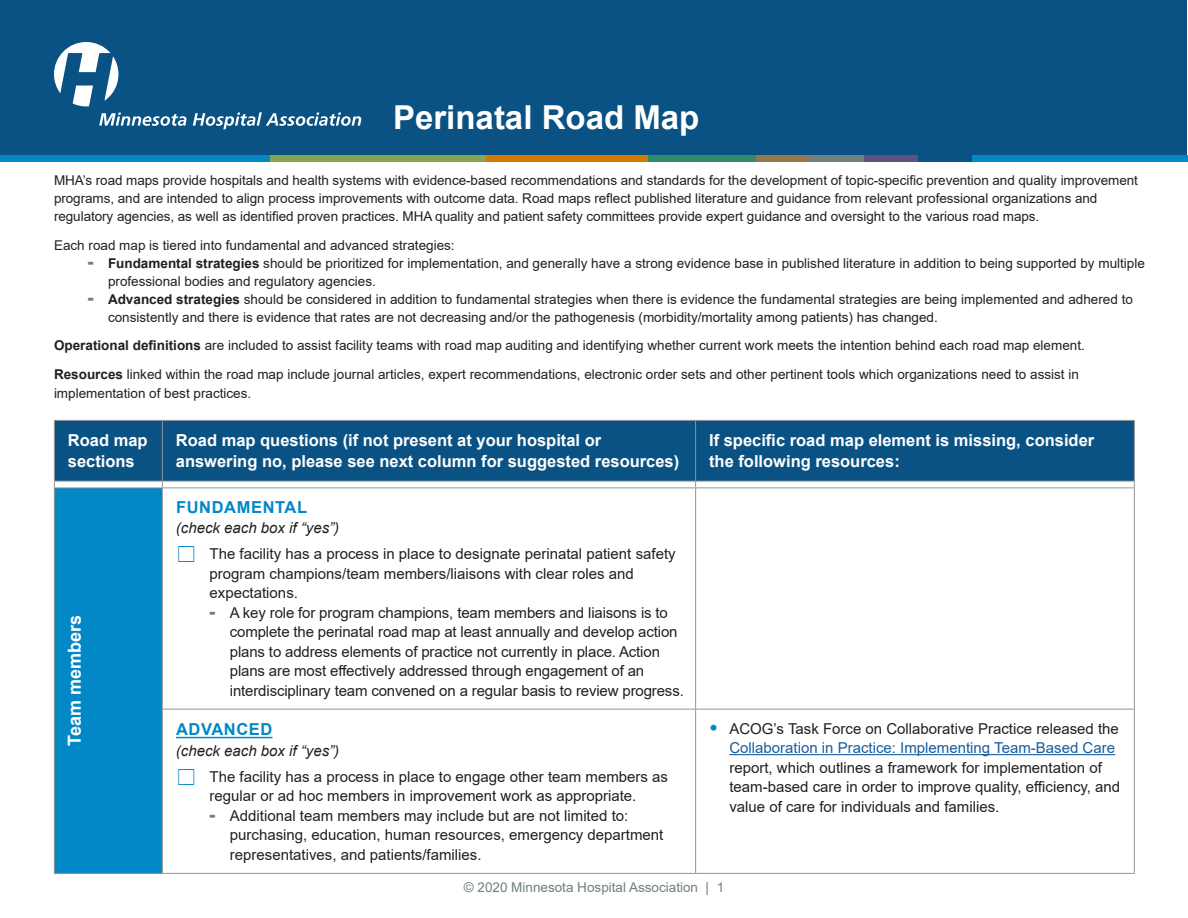
<style>
.page{position:relative;width:1188px;height:918px;background:#fff}
.page>*{position:absolute;margin:0;border:0;box-sizing:border-box;transform-origin:0 0}
.Table_Body_Text{font:700 33px "Arial";color:#fff}
.Sidebar{font:700 18px "Arial";color:#fff}
.Table_Body_Text-2{font:700 16.5px/21px "Arial";color:#fff}
.Fundamental_BLUE{font:700 16.5px "Arial";letter-spacing:.035em;color:#0288c6}
.Advanced_GREEN{font:700 16.5px "Arial";letter-spacing:.035em;color:#0288c6}
.t1{font:15px/19.5px "Arial";color:#231f20}
.Table_Body_Text_Ital{font:italic 15px "Arial";color:#231f20}
.Table_Body_Text-3{font:13.5px/18px "Arial";color:#231f20}
.t2{font:13.5px "Arial";color:#717f81}
.s1{font-weight:900;font-size:18px;color:#717f81}
.s2{font-weight:700}
.s3{font-weight:900;font-size:18px;color:#0288c6}
.s4{color:#175d9e}
</style>
<div class="page">
<div style="left:1px;top:1px;width:1186px;height:157px;background:#0a5283"></div>
<svg style="left:54px;top:42px;width:64px;height:64px"></svg>
<svg style="left:99px;top:113px;width:87px;height:13px"></svg>
<svg style="left:193px;top:112px;width:168px;height:17px"></svg>
<div style="left:0;top:155px;width:270px;height:7px;background:#0288c6"></div>
<div style="left:270px;top:155px;width:216px;height:7px;background:#86a454"></div>
<div style="left:486px;top:155px;width:162px;height:7px;background:#d17c00"></div>
<div style="left:648px;top:155px;width:108px;height:7px;background:#2f8c6b"></div>
<div style="left:756px;top:155px;width:54px;height:7px;background:#95774c"></div>
<div style="left:55px;top:421px;width:1079px;height:60px;background:#0a5283"></div>
<div style="left:54px;top:488px;width:108px;height:385px;background:#0288c6"></div>
<hr style="left:54px;top:420px;width:108px;height:1px;background:#939598">
<hr style="left:54px;top:421px;width:1px;height:60px;background:#939598">
<hr style="left:162px;top:420px;width:534px;height:1px;background:#939598">
<hr style="left:162px;top:421px;width:1px;height:60px;background:#939598">
<hr style="left:696px;top:420px;width:439px;height:1px;background:#939598">
<hr style="left:695px;top:421px;width:1px;height:60px;background:#939598">
<hr style="left:1134px;top:421px;width:1px;height:60px;background:#939598">
<svg style="left:54px;top:481px;width:1081px;height:7px"></svg>
<hr style="left:54px;top:488px;width:108px;height:1px;background:#939598">
<hr style="left:54px;top:488px;width:1px;height:221px;background:#939598">
<hr style="left:162px;top:488px;width:534px;height:1px;background:#939598">
<hr style="left:162px;top:488px;width:1px;height:221px;background:#939598">
<hr style="left:696px;top:488px;width:439px;height:1px;background:#939598">
<hr style="left:695px;top:488px;width:1px;height:221px;background:#939598">
<hr style="left:1134px;top:488px;width:1px;height:221px;background:#939598">
<hr style="left:54px;top:709px;width:1px;height:164px;background:#939598">
<hr style="left:162px;top:709px;width:534px;height:1px;background:#939598">
<hr style="left:162px;top:710px;width:1px;height:163px;background:#939598">
<hr style="left:696px;top:709px;width:439px;height:1px;background:#939598">
<hr style="left:695px;top:710px;width:1px;height:163px;background:#939598">
<hr style="left:1134px;top:710px;width:1px;height:163px;background:#939598">
<hr style="left:54px;top:873px;width:108px;height:1px;background:#939598">
<hr style="left:162px;top:873px;width:534px;height:1px;background:#939598">
<hr style="left:696px;top:873px;width:439px;height:1px;background:#939598">
<hr style="left:176px;top:737px;width:97px;height:1px;background:#0288c6">
<hr style="left:729px;top:754px;width:386px;height:1px;background:#175d9e">
<div style="left:810px;top:155px;width:54px;height:7px;background:#717f81"></div>
<div style="left:864px;top:155px;width:54px;height:7px;background:#624f7e"></div>
<div style="left:918px;top:155px;width:54px;height:7px;background:#0a5283"></div>
<div style="left:972px;top:155px;width:216px;height:7px;background:#0288c6"></div>
<p class="Table_Body_Text" style="left:393px;top:94px;width:308px">Perinatal Road Map</p>
<p class="Table_Body_Text-3" style="left:54px;top:172px;width:1086px">MHA’s road maps provide hospitals and health systems with evidence-based recommendations and standards for the development of topic-specific prevention and quality improvement programs, and are intended to align process improvements with outcome data. Road maps reflect published literature and guidance from relevant professional organizations and regulatory agencies, as well as identified proven practices. MHA quality and patient safety committees provide expert guidance and oversight to the various road maps.</p>
<p class="Table_Body_Text-3" style="left:54px;top:236px;width:402px">Each road map is tiered into fundamental and advanced strategies:</p>
<p class="Table_Body_Text-3" style="left:108px;top:254px;width:1038px;text-indent:-20px"><span class="s1">-</span> <span class="s2">Fundamental strategies</span> should be prioritized for implementation, and generally have a strong evidence base in published literature in addition to being supported by multiple professional bodies and regulatory agencies.</p>
<p class="Table_Body_Text-3" style="left:108px;top:290px;width:1027px;text-indent:-20px"><span class="s1">-</span> <span class="s2">Advanced strategies</span> should be considered in addition to fundamental strategies when there is evidence the fundamental strategies are being implemented and adhered to consistently and there is evidence that rates are not decreasing and/or the pathogenesis (morbidity/mortality among patients) has changed.</p>
<p class="Table_Body_Text-3" style="left:54px;top:337px;width:1032px"><span class="s2">Operational definitions</span> are included to assist facility teams with road map auditing and identifying whether current work meets the intention behind each road map element.</p>
<p class="Table_Body_Text-3" style="left:54px;top:364px;width:1026px;line-height:19.5px"><span class="s2">Resources</span> linked within the road map include journal articles, expert recommendations, electronic order sets and other pertinent tools which organizations need to assist in implementation of best practices.</p>
<p class="Table_Body_Text-2" style="left:68px;top:430px;width:81px">Road map sections</p>
<p class="Table_Body_Text-2" style="left:176px;top:430px;width:505px">Road map questions (if not present at your hospital or answering no, please see next column for suggested resources)</p>
<p class="Table_Body_Text-2" style="left:709px;top:430px;width:387px">If specific road map element is missing, consider the following resources:</p>
<p class="Sidebar" style="left:62px;top:746px;width:132px;rotate:-90deg">Team members</p>
<p class="Fundamental_BLUE" style="left:176px;top:496px;width:133px">FUNDAMENTAL</p>
<p class="Table_Body_Text_Ital" style="left:176px;top:518px;width:165px">(check each box if “yes”)</p>
<p class="t1" style="left:210px;top:544px;width:468px">The facility has a process in place to designate perinatal patient safety program champions/team members/liaisons with clear roles and expectations.</p>
<p class="t1" style="left:230px;top:603px;width:455px;text-indent:-20px"><span class="s1">-</span> A key role for program champions, team members and liaisons is to complete the perinatal road map at least annually and develop action plans to address elements of practice not currently in place. Action plans are most effectively addressed through engagement of an interdisciplinary team convened on a regular basis to review progress.</p>
<p class="Advanced_GREEN" style="left:176px;top:717px;width:98px">ADVANCED</p>
<p class="Table_Body_Text_Ital" style="left:176px;top:741px;width:165px">(check each box if “yes”)</p>
<p class="t1" style="left:210px;top:767px;width:460px">The facility has a process in place to engage other team members as regular or ad hoc members in improvement work as appropriate.</p>
<p class="t1" style="left:230px;top:806px;width:435px;text-indent:-20px"><span class="s1">-</span> Additional team members may include but are not limited to: purchasing, education, human resources, emergency department representatives, and patients/families.</p>
<p class="t1" style="left:729px;top:718px;width:392px;text-indent:-20px"><span class="s3">•</span> ACOG’s Task Force on Collaborative Practice released the <span class="s4">Collaboration in Practice: Implementing Team-Based Care </span>report, which outlines a framework for implementation of team-based care in order to improve quality, efficiency, and value of care for individuals and families.</p>
<p class="t2" style="left:464px;top:878px;width:262px">© 2020 Minnesota Hospital Association | 1</p>
</div>
